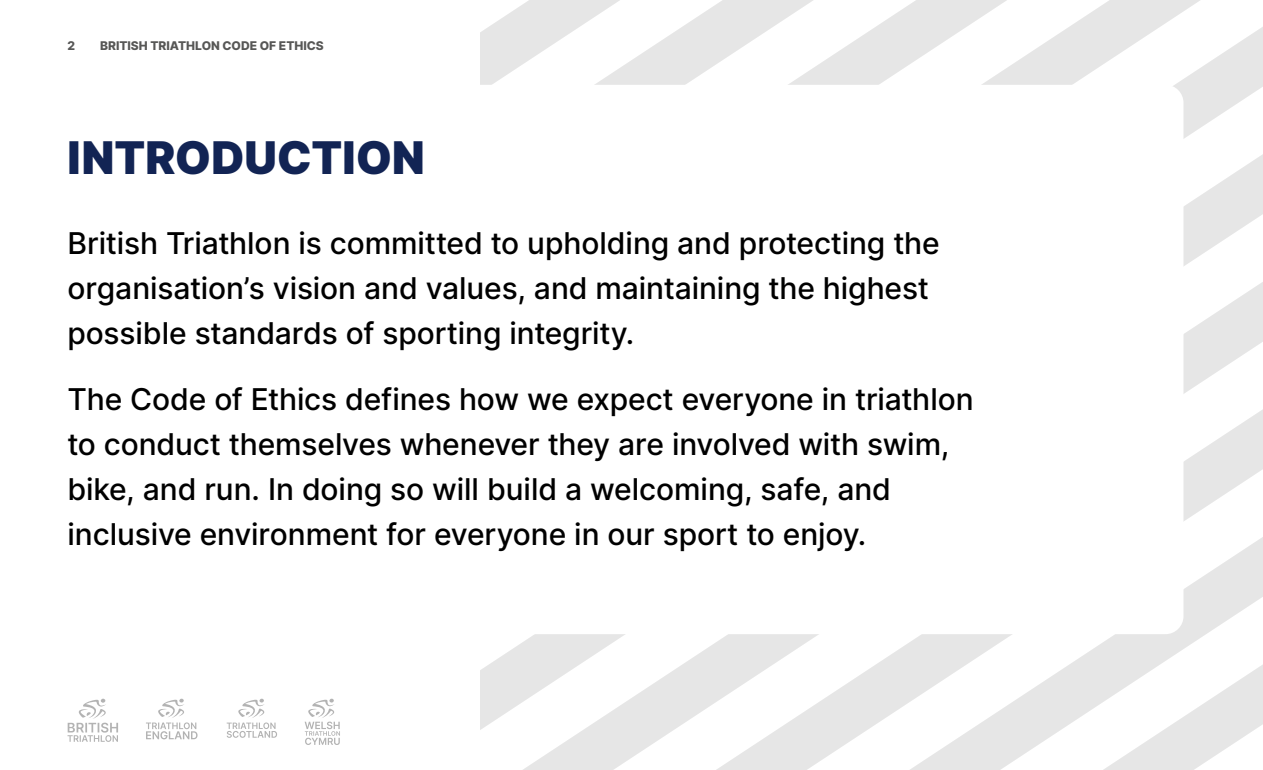
<style>
.page{position:relative;width:1263px;height:770px;background:#fff}
.page>*{position:absolute;margin:0;border:0;box-sizing:border-box;transform-origin:0 0}
.t1{font:900 45px "Inter";letter-spacing:.005em;color:#122454}
.t2{font:500 30px/45px "Inter";letter-spacing:-.005em;color:#000}
.t3{font:800 12px "Inter";color:#575756}
</style>
<div class="page">
<svg style="left:146px;top:698px;width:52px;height:41px"></svg>
<svg style="left:227px;top:698px;width:50px;height:39px"></svg>
<svg style="left:480px;top:634px;width:340px;height:136px"></svg>
<svg style="left:480px;top:0;width:340px;height:85px"></svg>
<svg style="left:820px;top:0;width:193px;height:770px"></svg>
<svg style="left:1013px;top:0;width:250px;height:770px"></svg>
<div style="left:428px;top:85px;width:756px;height:549px;background:#fff;border-radius:18px"></div>
<svg style="left:305px;top:698px;width:35px;height:47px"></svg>
<svg style="left:68px;top:698px;width:50px;height:43px"></svg>
<p class="t3" style="left:68px;top:37px;width:9px">2</p>
<p class="t3" style="left:100px;top:37px;width:225px">BRITISH TRIATHLON CODE OF ETHICS</p>
<h1 class="t1" style="left:68px;top:125px;width:359px">INTRODUCTION</h1>
<p class="t2" style="left:68px;top:220px;width:874px">British Triathlon is committed to upholding and protecting the organisation’s vision and values, and maintaining the highest possible standards of sporting integrity.</p>
<p class="t2" style="left:68px;top:375px;width:908px">The Code of Ethics defines how we expect everyone in triathlon to conduct themselves whenever they are involved with swim, bike, and run. In doing so will build a welcoming, safe, and inclusive environment for everyone in our sport to enjoy.</p>
</div>
